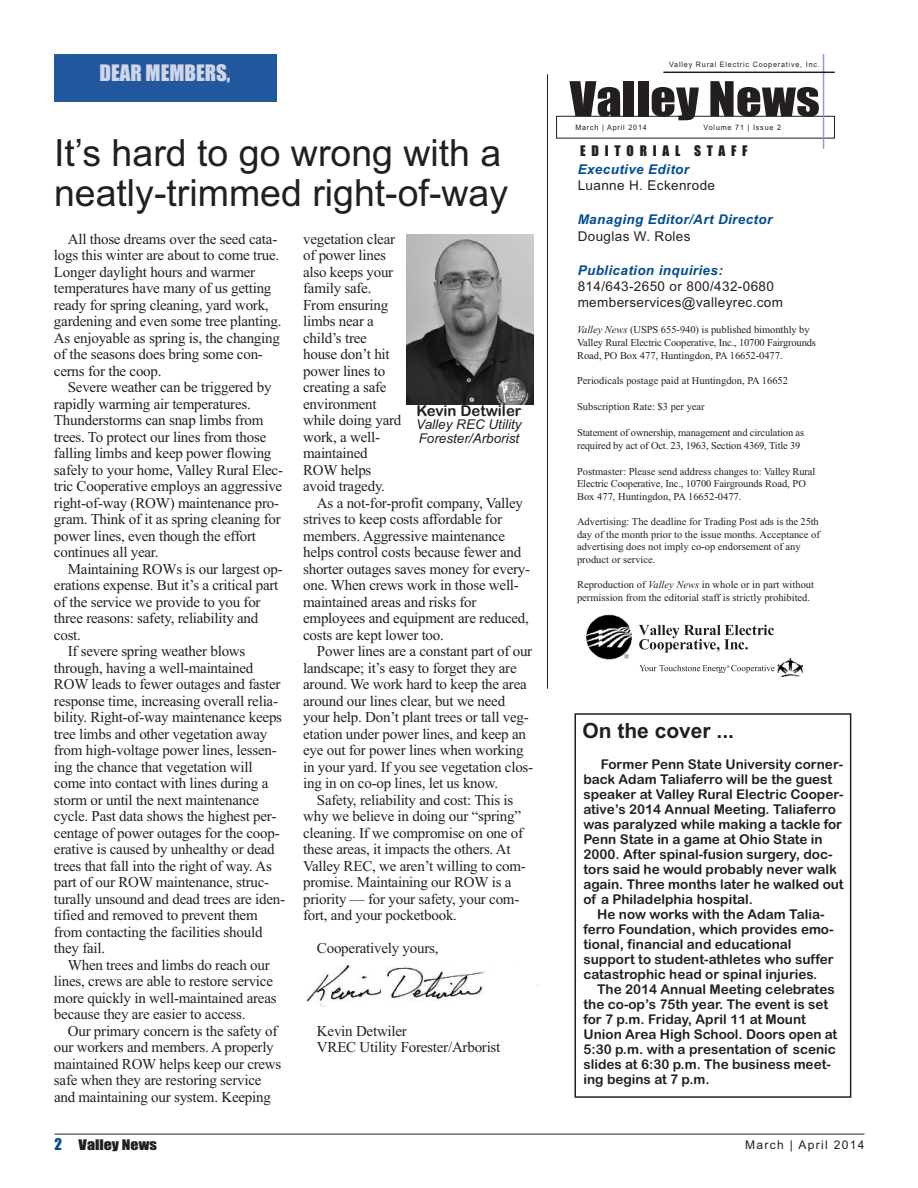
<style>
.page{position:relative;width:918px;height:1188px;background:#fff}
.page>*{position:absolute;margin:0;border:0;box-sizing:border-box;transform-origin:0 0}
.t1{font:44.4px "Impact";letter-spacing:.005em;color:#231f20;scale:1.14 1}
.t2{font:37.5px/40.5px "Arial";color:#231f20}
.t3{font:700 21px "Arial";color:#231f20}
.t4{font:21px "Impact";color:#d0d5e8}
.t5{font:15px/16.5px "Times New Roman";letter-spacing:-.015em;color:#231f20}
.t6{font:15px "Arial Rounded MT Bold";color:#231f20}
.t7{font:13.5px/15px "Arial Rounded MT Bold";color:#231f20}
.t8{font:13.5px/16.2px "Arial";letter-spacing:.03em;color:#231f20}
.t9{font:italic 700 13.5px "Arial";letter-spacing:.03em;color:#014d95}
.t10{font:italic 13.5px/13.5px "Arial";color:#231f20}
.t11{font:13.5px "Impact";letter-spacing:.43em;color:#231f20}
.t12{font:13.5px "Impact";color:#231f20;scale:1.18 1}
.t13{font:12px "Arial";letter-spacing:.11em;color:#231f20}
.t14{font:10.5px/12.6px "Times New Roman";color:#231f20}
.t15{font:7.5px "Arial";letter-spacing:.11em;color:#231f20;scale:.96 1}
.s1{font-style:italic}
.s2{font-size:15px;color:#014d95}
</style>
<div class="page">
<hr style="left:547px;top:74px;width:1px;height:615px;background:#231f20">
<div style="left:556px;top:116px;width:279px;height:22px;border:1px solid #231f20"></div>
<hr style="left:823px;top:54px;width:1px;height:95px;background:#91a0cb">
<hr style="left:663px;top:72px;width:172px;height:1px;background:#231f20">
<div style="left:54px;top:54px;width:223px;height:47px;background:#21589d"></div>
<div style="left:575px;top:713px;width:276px;height:385px;border:2px solid #231f20"></div>
<hr style="left:54px;top:1134px;width:810px;height:1px;background:#231f20">
<img style="left:586px;top:614px;width:46px;height:45px">
<svg style="left:624px;top:654px;width:5px;height:5px"></svg>
<svg style="left:639px;top:625px;width:135px;height:28px"></svg>
<svg style="left:639px;top:665px;width:136px;height:8px"></svg>
<img style="left:777px;top:659px;width:26px;height:17px">
<img style="left:406px;top:234px;width:127px;height:171px">
<img style="left:306px;top:963px;width:233px;height:44px">
<h3 class="t4" style="left:100px;top:62px;width:132px">DEAR MEMBERS,</h3>
<h2 class="t2" style="left:54px;top:133px;width:456px">It’s hard to go wrong with a neatly-trimmed right-of-way</h2>
<p class="t5" style="left:54px;top:230px;width:229px;text-indent:14px">All those dreams over the seed cata&shy;logs this winter are about to come true.<br>Longer daylight hours and warmer temperatures have many of us getting ready for spring cleaning, yard work, gardening and even some tree planting.<br>As enjoyable as spring is, the changing of the seasons does bring some con&shy;cerns for the coop.</p>
<p class="t5" style="left:54px;top:379px;width:231px;text-indent:14px">Severe weather can be triggered by rapidly warming air temperatures.<br>Thunderstorms can snap limbs from trees. To protect our lines from those falling limbs and keep power flowing safely to your home, Valley Rural Elec&shy;tric Cooperative employs an aggressive right-of-way (ROW) maintenance pro&shy;gram. Think of it as spring cleaning for power lines, even though the effort continues all year.</p>
<p class="t5" style="left:68px;top:560px;width:216px">Maintaining ROWs is our largest op-</p>
<p class="t5" style="left:54px;top:577px;width:226px">erations expense. But it’s a critical part</p>
<p class="t5" style="left:54px;top:593px;width:208px">of the service we provide to you for</p>
<p class="t5" style="left:54px;top:610px;width:206px">three reasons: safety, reliability and</p>
<p class="t5" style="left:54px;top:626px;width:29px">cost.</p>
<p class="t5" style="left:68px;top:643px;width:179px">If severe spring weather blows</p>
<p class="t5" style="left:54px;top:659px;width:201px">through, having a well-maintained</p>
<p class="t5" style="left:54px;top:676px;width:228px">ROW leads to fewer outages and faster</p>
<p class="t5" style="left:54px;top:692px;width:226px">response time, increasing overall relia-</p>
<p class="t5" style="left:54px;top:709px;width:230px">bility. Right-of-way maintenance keeps</p>
<p class="t5" style="left:54px;top:725px;width:215px">tree limbs and other vegetation away</p>
<p class="t5" style="left:54px;top:742px;width:224px">from high-voltage power lines, lessen-</p>
<p class="t5" style="left:54px;top:758px;width:200px">ing the chance that vegetation will</p>
<p class="t5" style="left:54px;top:775px;width:216px">come into contact with lines during a</p>
<p class="t5" style="left:54px;top:791px;width:207px">storm or until the next maintenance</p>
<p class="t5" style="left:54px;top:808px;width:224px">cycle. Past data shows the highest per-</p>
<p class="t5" style="left:54px;top:824px;width:227px">centage of power outages for the coop-</p>
<p class="t5" style="left:54px;top:841px;width:222px">erative is caused by unhealthy or dead</p>
<p class="t5" style="left:54px;top:857px;width:219px">trees that fall into the right of way. As</p>
<p class="t5" style="left:54px;top:874px;width:217px">part of our ROW maintenance, struc-</p>
<p class="t5" style="left:54px;top:890px;width:233px">turally unsound and dead trees are iden-</p>
<p class="t5" style="left:54px;top:907px;width:205px">tified and removed to prevent them</p>
<p class="t5" style="left:54px;top:923px;width:210px">from contacting the facilities should</p>
<p class="t5" style="left:54px;top:940px;width:53px">they fail.</p>
<p class="t5" style="left:68px;top:956px;width:203px">When trees and limbs do reach our</p>
<p class="t5" style="left:54px;top:973px;width:221px">lines, crews are able to restore service</p>
<p class="t5" style="left:54px;top:989px;width:224px">more quickly in well-maintained areas</p>
<p class="t5" style="left:54px;top:1006px;width:193px">because they are easier to access.</p>
<p class="t5" style="left:68px;top:1022px;width:211px">Our primary concern is the safety of</p>
<p class="t5" style="left:54px;top:1039px;width:221px">our workers and members. A properly</p>
<p class="t5" style="left:54px;top:1055px;width:229px">maintained ROW helps keep our crews</p>
<p class="t5" style="left:54px;top:1072px;width:209px">safe when they are restoring service</p>
<p class="t5" style="left:54px;top:1088px;width:218px">and maintaining our system. Keeping</p>
<p class="t5" style="left:303px;top:230px;width:100px">vegetation clear of power lines also keeps your family safe.<br>From ensuring limbs near a child’s tree house don’t hit power lines to creating a safe environment while doing yard work, a well&shy;maintained<br>ROW helps avoid tragedy.</p>
<p class="t5" style="left:303px;top:494px;width:229px;text-indent:14px">As a not-for-profit company, Valley strives to keep costs affordable for members. Aggressive maintenance helps control costs because fewer and shorter outages saves money for every&shy;one. When crews work in those well&shy;maintained areas and risks for employees and equipment are reduced, costs are kept lower too.</p>
<p class="t5" style="left:303px;top:643px;width:232px;text-indent:14px">Power lines are a constant part of our landscape; it’s easy to forget they are around. We work hard to keep the area around our lines clear, but we need your help. Don’t plant trees or tall veg&shy;etation under power lines, and keep an eye out for power lines when working in your yard. If you see vegetation clos&shy;ing in on co-op lines, let us know.</p>
<p class="t5" style="left:303px;top:791px;width:224px;text-indent:14px">Safety, reliability and cost: This is why we believe in doing our “spring” cleaning. If we compromise on one of these areas, it impacts the others. At Valley REC, we aren’t willing to com&shy;promise. Maintaining our ROW is a priority — for your safety, your com&shy;fort, and your pocketbook.</p>
<p class="t5" style="left:317px;top:940px;width:123px">Cooperatively yours,</p>
<p class="t6" style="left:416px;top:402px;width:107px">Kevin Detwiler</p>
<p class="t10" style="left:416px;top:418px;width:107px">Valley REC Utility<br>Forester/Arborist</p>
<p class="t5" style="left:317px;top:1022px;width:185px">Kevin Detwiler<br>VREC Utility Forester/Arborist</p>
<p class="t15" style="left:669px;top:60px;width:158px">Valley Rural Electric Cooperative, Inc.</p>
<h1 class="t1" style="left:570px;top:75px;width:221px">Valley News</h1>
<p class="t15" style="left:575px;top:124px;width:76px">March | April 2014</p>
<p class="t15" style="left:704px;top:124px;width:82px">Volume 71 | Issue 2</p>
<p class="t11" style="left:580px;top:143px;width:169px">EDITORIAL STAFF</p>
<p class="t9" style="left:578px;top:162px;width:113px">Executive Editor</p>
<p class="t8" style="left:578px;top:178px;width:139px">Luanne H. Eckenrode</p>
<p class="t9" style="left:578px;top:212px;width:196px">Managing Editor/Art Director</p>
<p class="t8" style="left:578px;top:228px;width:114px">Douglas W. Roles</p>
<p class="t9" style="left:578px;top:262px;width:147px">Publication inquiries:</p>
<p class="t8" style="left:578px;top:278px;width:207px">814/643-2650 or 800/432-0680 memberservices@valleyrec.com</p>
<p class="t14" style="left:577px;top:323px;width:240px"><span class="s1">Valley News</span> (USPS 655-940) is published bimonthly by<br>Valley Rural Electric Cooperative, Inc., 10700 Fairgrounds<br>Road, PO Box 477, Huntingdon, PA 16652-0477.</p>
<p class="t14" style="left:577px;top:374px;width:213px">Periodicals postage paid at Huntingdon, PA 16652</p>
<p class="t14" style="left:577px;top:400px;width:129px">Subscription Rate: $3 per year</p>
<p class="t14" style="left:577px;top:426px;width:229px">Statement of ownership, management and circulation as required by act of Oct. 23, 1963, Section 4369, Title 39</p>
<p class="t14" style="left:577px;top:465px;width:240px">Postmaster: Please send address changes to: Valley Rural<br>Electric Cooperative, Inc., 10700 Fairgrounds Road, PO<br>Box 477, Huntingdon, PA 16652-0477.</p>
<p class="t14" style="left:577px;top:515px;width:244px">Advertising: The deadline for Trading Post ads is the 25th day of the month prior to the issue months. Acceptance of advertising does not imply co-op endorsement of any product or service.</p>
<p class="t14" style="left:577px;top:578px;width:239px">Reproduction of <span class="s1">Valley News</span> in whole or in part without permission from the editorial staff is strictly prohibited.</p>
<h3 class="t3" style="left:582px;top:718px;width:153px">On the cover ...</h3>
<p class="t7" style="left:584px;top:757px;width:262px;text-indent:17px">Former Penn State University corner&shy;back Adam Taliaferro will be the guest speaker at Valley Rural Electric Cooper&shy;ative’s 2014 Annual Meeting. Taliaferro was paralyzed while making a tackle for Penn State in a game at Ohio State in 2000. After spinal-fusion surgery, doc&shy;tors said he would probably never walk again. Three months later he walked out of a Philadelphia hospital.</p>
<p class="t7" style="left:584px;top:907px;width:252px;text-indent:14px">He now works with the Adam Talia&shy;ferro Foundation, which provides emo&shy;tional, financial and educational support to student-athletes who suffer catastrophic head or spinal injuries.</p>
<p class="t7" style="left:584px;top:982px;width:255px;text-indent:14px">The 2014 Annual Meeting celebrates the co-op’s 75th year. The event is set for 7 p.m. Friday, April 11 at Mount Union Area High School. Doors open at 5:30 p.m. with a presentation of scenic slides at 6:30 p.m. The business meet&shy;ing begins at 7 p.m.</p>
<p class="t12" style="left:54px;top:1137px;width:88px"><span class="s2">2</span> Valley News</p>
<p class="t13" style="left:745px;top:1138px;width:121px">March | April 2014</p>
</div>
